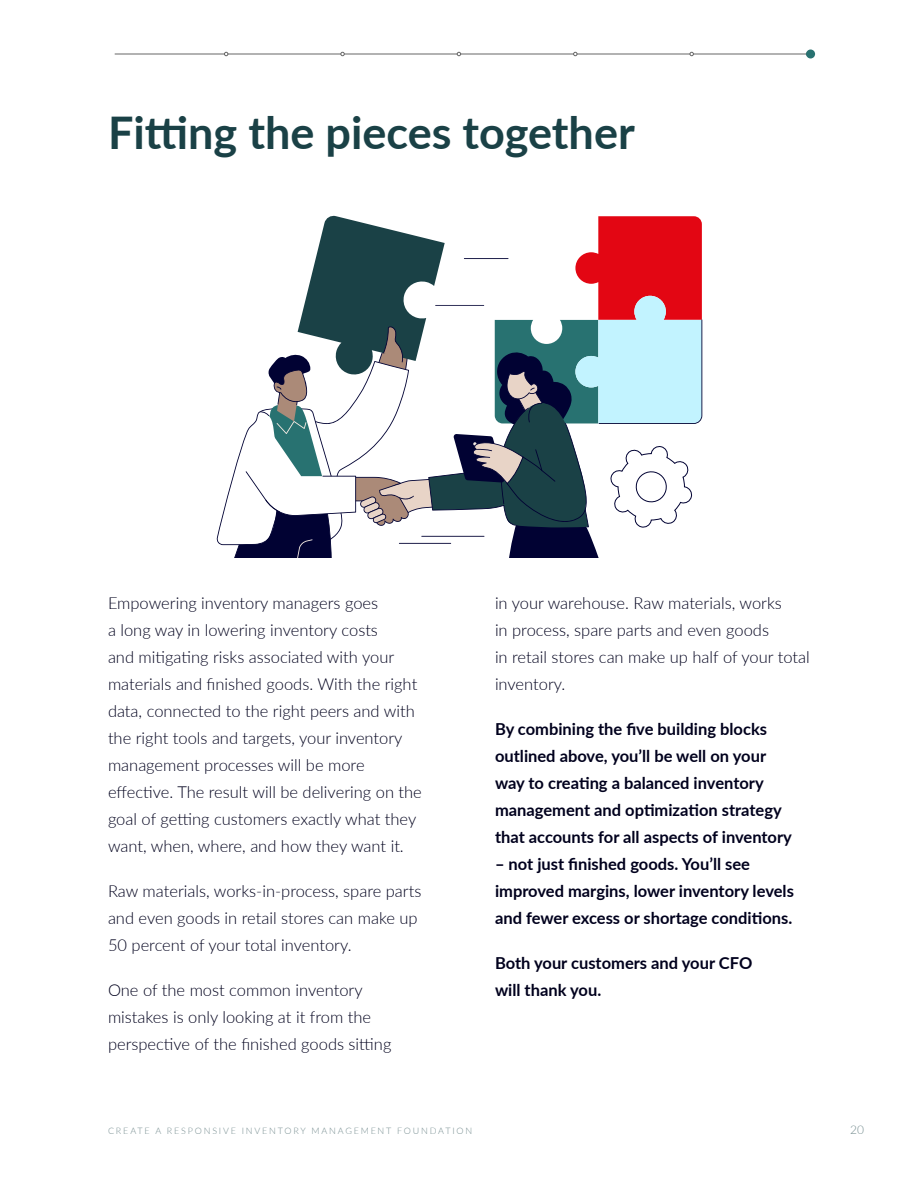
<style>
.page{position:relative;width:918px;height:1188px;background:#fff}
.page>*{position:absolute;margin:0;border:0;box-sizing:border-box;transform-origin:0 0}
.Chapter_Title{font:700 45px "Lato";color:#1a4146}
.Body_Text{font:300 16.5px/27px "Lato";color:#00001d}
.Body_Text-2{font:700 16.5px/27px "Lato";color:#00001d}
.t1{font:300 12px "Lato";color:#768d90}
.t2{font:300 9px "Lato";letter-spacing:.2em;color:#768d90}
</style>
<div class="page">
<svg style="left:217px;top:215px;width:485px;height:342px"></svg>
<hr style="left:435px;top:305px;width:49px;height:1px;background:#010233">
<hr style="left:464px;top:258px;width:44px;height:1px;background:#010233">
<hr style="left:421px;top:536px;width:63px;height:1px;background:#010233">
<hr style="left:399px;top:543px;width:52px;height:1px;background:#010233">
<hr style="left:108px;top:54px;width:702px;height:1px;background:#666">
<svg style="left:224px;top:52px;width:4px;height:4px"></svg>
<svg style="left:690px;top:52px;width:4px;height:4px"></svg>
<svg style="left:573px;top:52px;width:4px;height:4px"></svg>
<svg style="left:457px;top:52px;width:4px;height:4px"></svg>
<div style="left:106px;top:50px;width:9px;height:8px;background:#fff;border-radius:50%"></div>
<div style="left:806px;top:50px;width:9px;height:8px;background:#287271;border-radius:50%"></div>
<p class="Chapter_Title" style="left:108px;top:99px;width:528px">Fitting the pieces together</p>
<p class="Body_Text" style="left:108px;top:589px;width:315px">Empowering inventory managers goes<br>a long way in lowering inventory costs<br>and mitigating risks associated with your materials and finished goods. With the right data, connected to the right peers and with the right tools and targets, your inventory management processes will be more effective. The result will be delivering on the goal of getting customers exactly what they want, when, where, and how they want it.</p>
<p class="Body_Text" style="left:108px;top:877px;width:315px">Raw materials, works-in-process, spare parts and even goods in retail stores can make up<br>50 percent of your total inventory.</p>
<p class="Body_Text" style="left:108px;top:976px;width:285px">One of the most common inventory mistakes is only looking at it from the perspective of the finished goods sitting</p>
<p class="Body_Text" style="left:495px;top:589px;width:316px">in your warehouse. Raw materials, works<br>in process, spare parts and even goods<br>in retail stores can make up half of your total inventory.</p>
<p class="Body_Text-2" style="left:495px;top:715px;width:298px">By combining the five building blocks outlined above, you’ll be well on your way to creating a balanced inventory management and optimization strategy that accounts for all aspects of inventory</p>
<p class="Body_Text-2" style="left:495px;top:850px;width:300px">– not just finished goods. You’ll see improved margins, lower inventory levels and fewer excess or shortage conditions.</p>
<p class="Body_Text-2" style="left:495px;top:949px;width:259px">Both your customers and your CFO will thank you.</p>
<p class="t2" style="left:108px;top:1125px;width:366px">CREATE A RESPONSIVE INVENTORY MANAGEMENT FOUNDATION</p>
<p class="t1" style="left:850px;top:1121px;width:15px">20</p>
</div>
